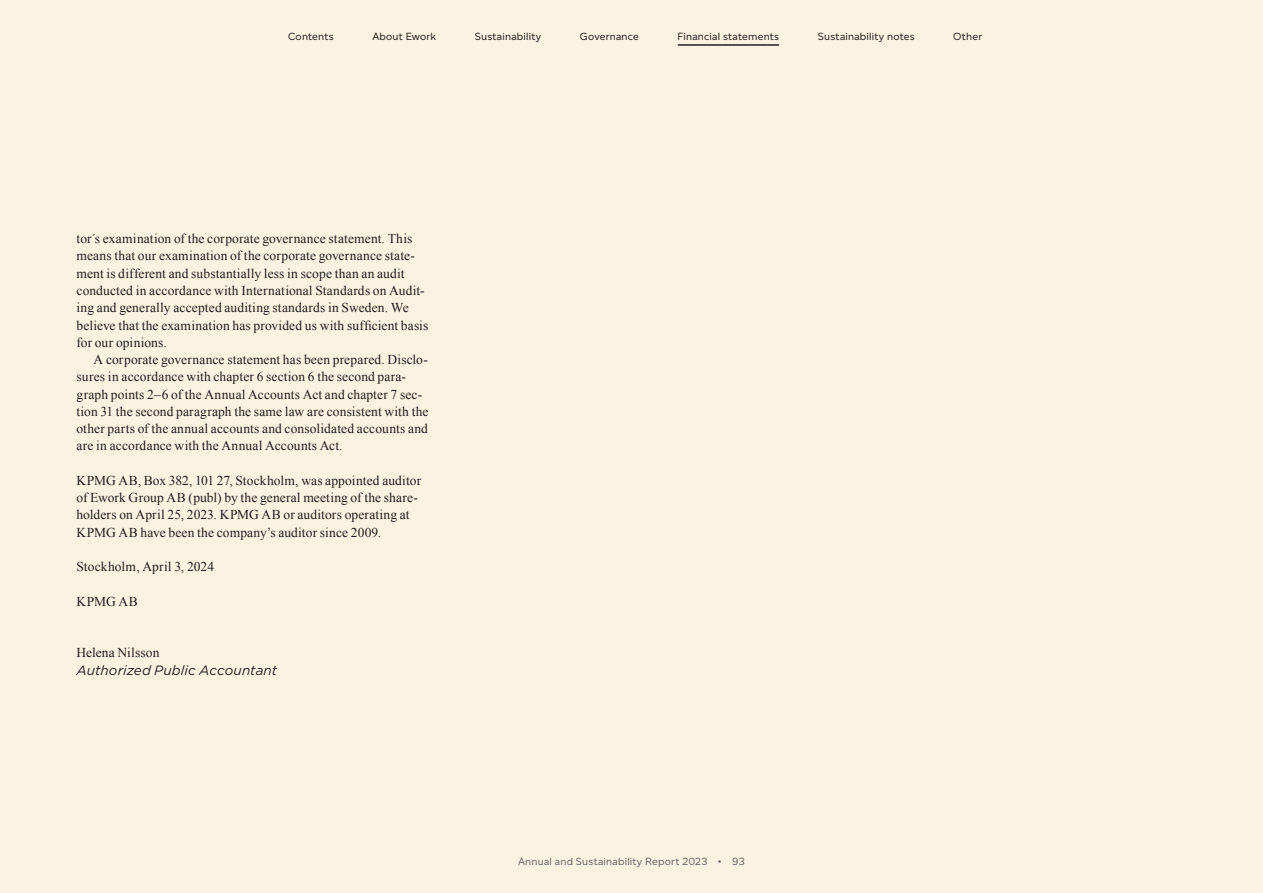
<style>
.page{position:relative;width:1263px;height:893px;background:#fbf2e1}
.page>*{position:absolute;margin:0;border:0;box-sizing:border-box;transform-origin:0 0}
.Brödtext_indrag_23{font:13.5px/17.2px "Times New Roman";letter-spacing:.01em;color:#231f20}
.Brödtext_indrag_23-2{font:italic 13.5px "Gotham";letter-spacing:.005em;color:#231f20}
.t1{font:10.5px "Altform";letter-spacing:.02em;color:#231f20}
.t2{font:10.5px "Altform";letter-spacing:.02em;color:#666}
</style>
<div class="page">
<hr style="left:678px;top:44px;width:100px;height:2px;background:#231f20">
<p class="t1" style="left:288px;top:30px;width:47px">Contents</p>
<p class="t1" style="left:372px;top:30px;width:65px">About Ework</p>
<p class="t1" style="left:475px;top:30px;width:68px">Sustainability</p>
<p class="t1" style="left:580px;top:30px;width:60px">Governance</p>
<p class="t1" style="left:677px;top:30px;width:103px">Financial statements</p>
<p class="t1" style="left:818px;top:30px;width:98px">Sustainability notes</p>
<p class="t1" style="left:953px;top:30px;width:30px">Other</p>
<p class="Brödtext_indrag_23" style="left:77px;top:230px;width:353px">tor´s examination of the corporate governance statement. This means that our examination of the corporate governance state&shy;ment is different and substantially less in scope than an audit conducted in accordance with International Standards on Audit&shy;ing and generally accepted auditing standards in Sweden. We believe that the examination has provided us with sufficient basis for our opinions.</p>
<p class="Brödtext_indrag_23" style="left:77px;top:351px;width:353px;text-indent:17px">A corporate governance statement has been prepared. Disclo&shy;sures in accordance with chapter 6 section 6 the second para&shy;graph points 2–6 of the Annual Accounts Act and chapter 7 sec&shy;tion 31 the second paragraph the same law are consistent with the other parts of the annual accounts and consolidated accounts and are in accordance with the Annual Accounts Act.</p>
<p class="Brödtext_indrag_23" style="left:77px;top:471px;width:346px">KPMG AB, Box 382, 101 27, Stockholm, was appointed auditor of Ework Group AB (publ) by the general meeting of the share&shy;holders on April 25, 2023. KPMG AB or auditors operating at KPMG AB have been the company’s auditor since 2009.</p>
<p class="Brödtext_indrag_23" style="left:77px;top:558px;width:139px">Stockholm, April 3, 2024</p>
<p class="Brödtext_indrag_23" style="left:77px;top:592px;width:63px">KPMG AB</p>
<p class="Brödtext_indrag_23" style="left:77px;top:644px;width:84px">Helena Nilsson</p>
<p class="Brödtext_indrag_23-2" style="left:77px;top:661px;width:202px">Authorized Public Accountant</p>
<p class="t2" style="left:518px;top:855px;width:228px">Annual and Sustainability Report 2023 • 93</p>
</div>
